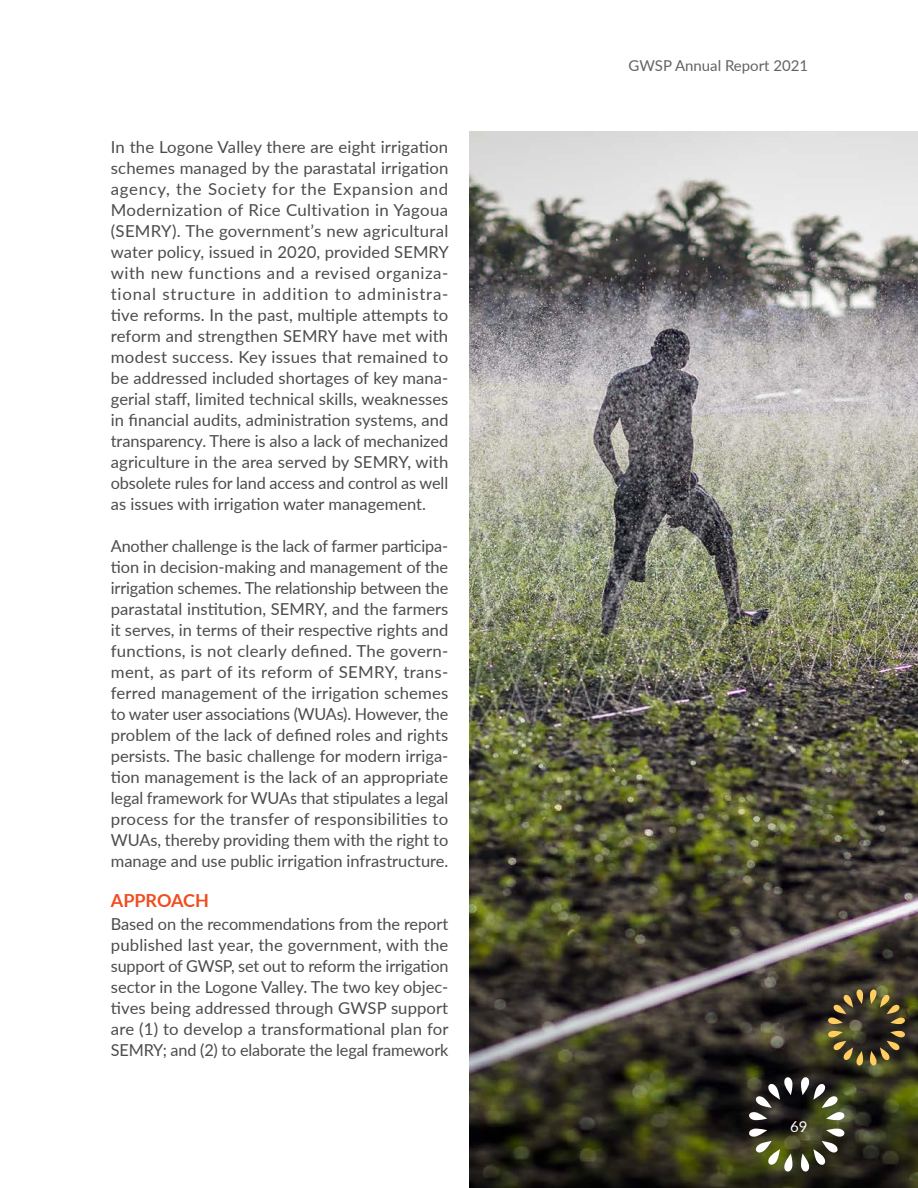
<style>
.page{position:relative;width:918px;height:1188px;background:#fff}
.page>*{position:absolute;margin:0;border:0;box-sizing:border-box;transform-origin:0 0}
.t1{font:700 18px "Lato";color:#f04d22}
.Text{font:16.5px/21px "Lato";color:#4b4c4d;text-align:justify}
.t2{font:15px "Lato";color:#636366}
.PageMarker-Right{font:15px "Lato";color:#fff}
</style>
<div class="page">
<img style="left:469px;top:132px;width:449px;height:1056px">
<svg style="left:749px;top:1077px;width:43px;height:43px"></svg>
<svg style="left:801px;top:1077px;width:44px;height:43px"></svg>
<svg style="left:749px;top:1128px;width:43px;height:44px"></svg>
<svg style="left:801px;top:1129px;width:44px;height:43px"></svg>
<svg style="left:828px;top:989px;width:35px;height:35px"></svg>
<svg style="left:870px;top:989px;width:35px;height:35px"></svg>
<svg style="left:828px;top:1031px;width:35px;height:35px"></svg>
<svg style="left:870px;top:1031px;width:35px;height:35px"></svg>
<p class="Text" style="left:111px;top:136px;width:340px">In the Logone Valley there are eight irrigation schemes managed by the parastatal irrigation agency, the Society for the Expansion and Modernization of Rice Cultivation in Yagoua (SEMRY). The government’s new agricultural water policy, issued in 2020, provided SEMRY with new functions and a revised organiza&shy;tional structure in addition to administra&shy;tive reforms. In the past, multiple attempts to reform and strengthen SEMRY have met with modest success. Key issues that remained to be addressed included shortages of key mana&shy;gerial staff, limited technical skills, weaknesses in financial audits, administration systems, and transparency. There is also a lack of mechanized agriculture in the area served by SEMRY, with obsolete rules for land access and control as well as issues with irrigation water management.</p>
<p class="Text" style="left:111px;top:535px;width:339px">Another challenge is the lack of farmer participa&shy;tion in decision-making and management of the irrigation schemes. The relationship between the parastatal institution, SEMRY, and the farmers it serves, in terms of their respective rights and functions, is not clearly defined. The govern&shy;ment, as part of its reform of SEMRY, trans&shy;ferred management of the irrigation schemes to water user associations (WUAs). However, the problem of the lack of defined roles and rights persists. The basic challenge for modern irriga&shy;tion management is the lack of an appropriate legal framework for WUAs that stipulates a legal process for the transfer of responsibilities to WUAs, thereby providing them with the right to manage and use public irrigation infrastructure.</p>
<h4 class="t1" style="left:111px;top:887px;width:100px">APPROACH</h4>
<p class="Text" style="left:111px;top:913px;width:339px">Based on the recommendations from the report published last year, the government, with the support of GWSP, set out to reform the irrigation sector in the Logone Valley. The two key objec&shy;tives being addressed through GWSP support are (1) to develop a transformational plan for SEMRY; and (2) to elaborate the legal framework</p>
<p class="t2" style="left:629px;top:55px;width:181px">GWSP Annual Report 2021</p>
<p class="PageMarker-Right" style="left:790px;top:1116px;width:19px">69</p>
</div>
